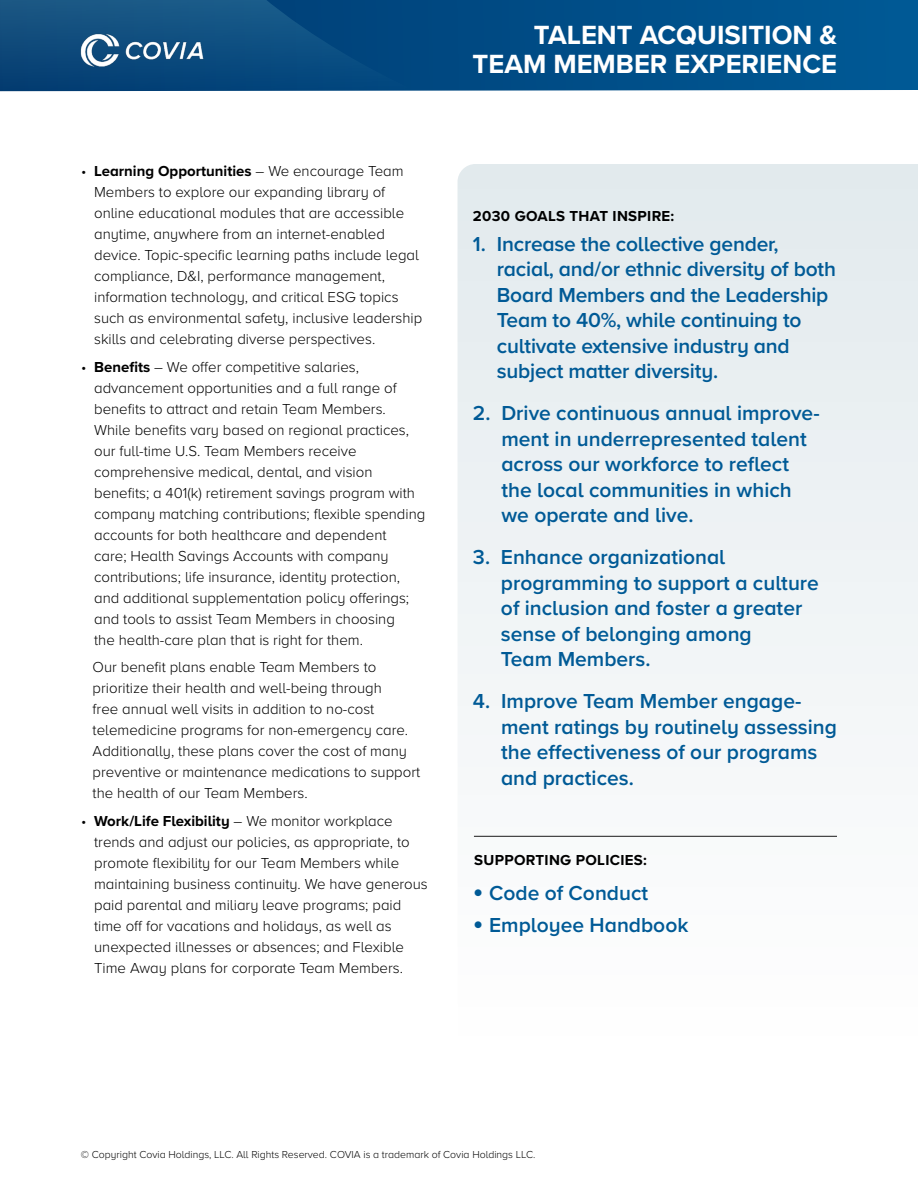
<style>
.page{position:relative;width:918px;height:1188px;background:#fff}
.page>*{position:absolute;margin:0;border:0;box-sizing:border-box;transform-origin:0 0}
.t1{font:700 27.3px/29.4px "Proxima Nova A";color:#fff;text-align:right}
.t2{font:600 21px/25.5px "Proxima Nova A";color:#005a96}
.t3{font:300 15px/21px "Proxima Nova A";color:#000}
.t4{font:700 15px "Proxima Nova A";letter-spacing:.02em;color:#000}
.t5{font:300 10.5px "Proxima Nova A";color:#000}
.s1{font-weight:700}
.s2{font-size:30px}
</style>
<div class="page">
<svg style="left:416px;top:0;width:502px;height:91px;background:#01518b"></svg>
<svg style="left:0;top:0;width:416px;height:91px;background:#0a4a7e"></svg>
<img style="left:81px;top:30px;width:124px;height:38px">
<svg style="left:458px;top:164px;width:460px;height:673px;fill:#edf2f4"></svg>
<hr style="left:474px;top:836px;width:363px;height:1px;background:#000">
<p class="t3" style="left:94px;top:160px;width:330px;text-indent:-13px">• <span class="s1">Learning Opportunities</span> – We encourage Team Members to explore our expanding library of online educational modules that are accessible anytime, anywhere from an internet-enabled device. Topic-specific learning paths include legal compliance, D&amp;I, performance management, information technology, and critical ESG topics such as environmental safety, inclusive leadership skills and celebrating diverse perspectives.</p>
<p class="t3" style="left:94px;top:355px;width:333px;text-indent:-13px">• <span class="s1">Benefits</span> – We offer competitive salaries, advancement opportunities and a full range of benefits to attract and retain Team Members.<br>While benefits vary based on regional practices, our full-time U.S. Team Members receive comprehensive medical, dental, and vision benefits; a 401(k) retirement savings program with company matching contributions; flexible spending accounts for both healthcare and dependent<br>care; Health Savings Accounts with company contributions; life insurance, identity protection, and additional supplementation policy offerings; and tools to assist Team Members in choosing<br>the health-care plan that is right for them.</p>
<p class="t3" style="left:93px;top:656px;width:329px">Our benefit plans enable Team Members to prioritize their health and well-being through<br>free annual well visits in addition to no-cost telemedicine programs for non-emergency care.<br>Additionally, these plans cover the cost of many preventive or maintenance medications to support the health of our Team Members.</p>
<p class="t3" style="left:94px;top:810px;width:335px;text-indent:-13px">• <span class="s1">Work/Life Flexibility</span> – We monitor workplace trends and adjust our policies, as appropriate, to promote flexibility for our Team Members while maintaining business continuity. We have generous paid parental and miliary leave programs; paid time off for vacations and holidays, as well as unexpected illnesses or absences; and Flexible Time Away plans for corporate Team Members.</p>
<h1 class="t1" style="left:473px;top:20px;width:366px">TALENT ACQUISITION &amp;<br>TEAM MEMBER EXPERIENCE</h1>
<p class="t4" style="left:473px;top:205px;width:203px">2030 GOALS THAT INSPIRE:</p>
<h2 class="t2" style="left:497px;top:231px;width:341px;text-indent:-24px">1. Increase the collective gender, racial, and/or ethnic diversity of both Board Members and the Leadership Team to 40%, while continuing to cultivate extensive industry and subject matter diversity.</h2>
<h2 class="t2" style="left:501px;top:400px;width:320px;text-indent:-28px">2. Drive continuous annual improve&shy;ment in underrepresented talent across our workforce to reflect the local communities in which we operate and live.</h2>
<h2 class="t2" style="left:501px;top:544px;width:319px;text-indent:-28px">3. Enhance organizational programming to support a culture of inclusion and foster a greater sense of belonging among<br>Team Members.</h2>
<h2 class="t2" style="left:501px;top:688px;width:337px;text-indent:-28px">4. Improve Team Member engage&shy;ment ratings by routinely assessing the effectiveness of our programs and practices.</h2>
<p class="t4" style="left:474px;top:849px;width:174px">SUPPORTING POLICIES:</p>
<h2 class="t2" style="left:473px;top:879px;width:177px"><span class="s2">•</span> Code of Conduct</h2>
<h2 class="t2" style="left:473px;top:912px;width:217px"><span class="s2">•</span> Employee Handbook</h2>
<p class="t5" style="left:81px;top:1147px;width:456px">© Copyright Covia Holdings, LLC. All Rights Reserved. COVIA is a trademark of Covia Holdings LLC.</p>
</div>
